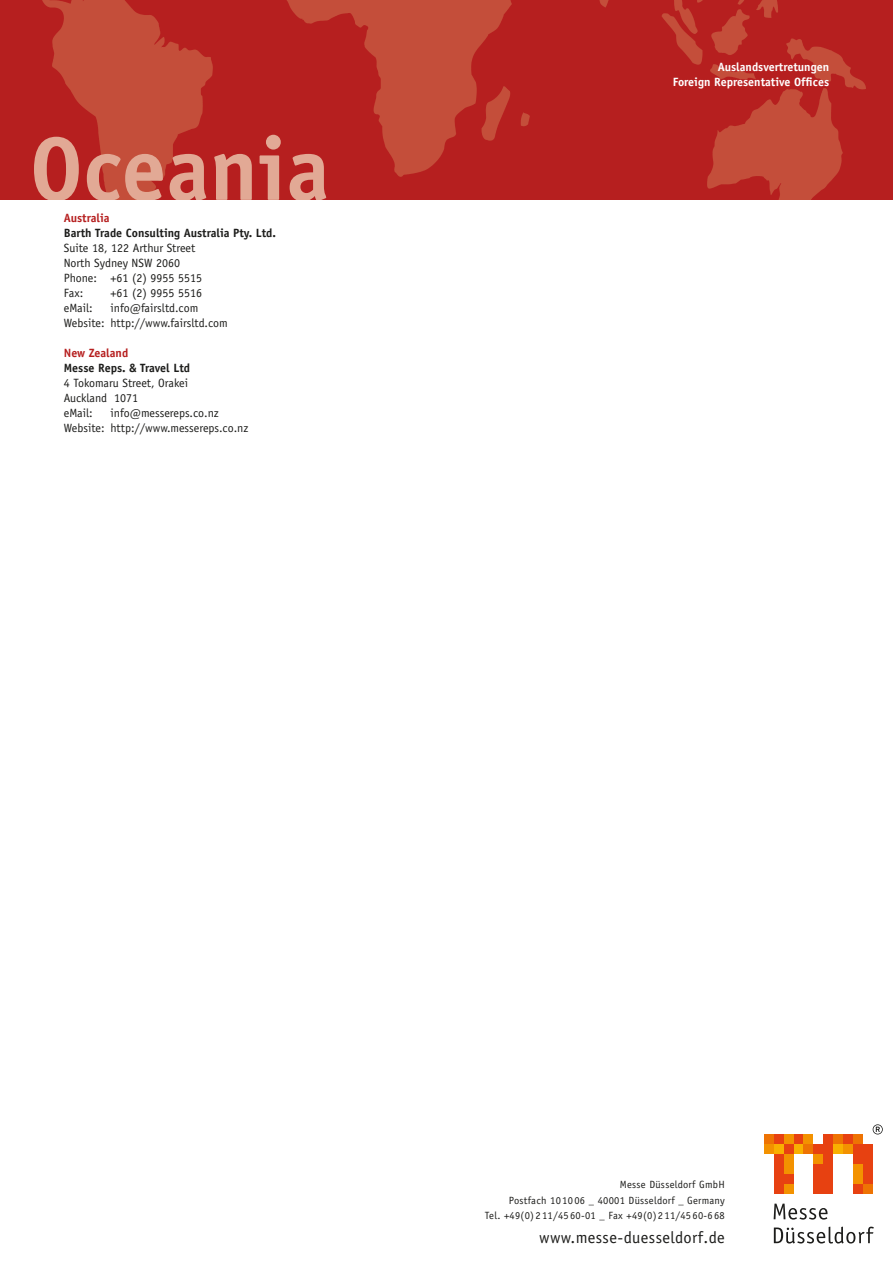
<style>
.page{position:relative;width:893px;height:1263px;background:#fff}
.page>*{position:absolute;margin:0;border:0;box-sizing:border-box;transform-origin:0 0}
.t1{font:700 90px "Officina Sans";color:#e2a995}
.t2{font:16.5px "Officina Sans";letter-spacing:.025em;color:#1d1d1b}
.t3{font:12px/15px "Officina Sans";color:#1d1d1b}
.t4{font:700 12px "Officina Sans";color:#1d1d1b}
.t5{font:700 12px/15px "Officina Sans";color:#fff;text-align:right}
.t6{font:700 12px "Officina Sans";color:#b61f1f}
.t7{font:10.5px/15.5px "Officina Sans";letter-spacing:.025em;color:#1d1d1b;text-align:right}
</style>
<div class="page">
<img style="left:0;top:0;width:893px;height:200px">
<svg style="left:774px;top:1226px;width:100px;height:17px"></svg>
<svg style="left:774px;top:1203px;width:53px;height:16px"></svg>
<div style="left:764px;top:1144px;width:10px;height:10px;background:#f39200"></div>
<div style="left:774px;top:1134px;width:10px;height:10px;background:#e74111"></div>
<div style="left:774px;top:1144px;width:10px;height:10px;background:#f9b000"></div>
<div style="left:784px;top:1134px;width:10px;height:10px;background:#f39200"></div>
<div style="left:784px;top:1144px;width:10px;height:10px;background:#e74111"></div>
<div style="left:794px;top:1134px;width:9px;height:10px;background:#e74111"></div>
<div style="left:794px;top:1144px;width:9px;height:10px;background:#f9b000"></div>
<div style="left:803px;top:1134px;width:10px;height:10px;background:#f39200"></div>
<div style="left:803px;top:1144px;width:10px;height:10px;background:#ee7303"></div>
<div style="left:833px;top:1134px;width:10px;height:10px;background:#ee7303"></div>
<div style="left:833px;top:1144px;width:10px;height:10px;background:#f9b000"></div>
<div style="left:843px;top:1134px;width:10px;height:10px;background:#e74111"></div>
<div style="left:843px;top:1144px;width:10px;height:10px;background:#f39200"></div>
<div style="left:853px;top:1134px;width:10px;height:10px;background:#ee7303"></div>
<div style="left:853px;top:1144px;width:10px;height:20px;background:#e74111"></div>
<div style="left:863px;top:1144px;width:10px;height:40px;background:#e74111"></div>
<div style="left:774px;top:1154px;width:10px;height:40px;background:#e74111"></div>
<div style="left:784px;top:1154px;width:10px;height:20px;background:#f39200"></div>
<div style="left:784px;top:1174px;width:10px;height:10px;background:#e74111"></div>
<div style="left:784px;top:1184px;width:10px;height:10px;background:#f39200"></div>
<div style="left:853px;top:1164px;width:10px;height:20px;background:#f39200"></div>
<div style="left:863px;top:1184px;width:10px;height:10px;background:#ee7303"></div>
<div style="left:764px;top:1134px;width:10px;height:10px;background:#ee7303"></div>
<div style="left:813px;top:1144px;width:10px;height:10px;background:#e74111"></div>
<div style="left:813px;top:1154px;width:10px;height:10px;background:#f39200"></div>
<div style="left:813px;top:1164px;width:10px;height:30px;background:#e74111"></div>
<div style="left:823px;top:1134px;width:10px;height:60px;background:#e74111"></div>
<div style="left:853px;top:1184px;width:10px;height:10px;background:#e74111"></div>
<svg style="left:873px;top:1124px;width:10px;height:10px"></svg>
<h1 class="t1" style="left:30px;top:113px;width:301px">Oceania</h1>
<p class="t6" style="left:64px;top:210px;width:47px">Australia</p>
<p class="t4" style="left:64px;top:225px;width:214px">Barth Trade Consulting Australia Pty. Ltd.</p>
<p class="t3" style="left:64px;top:241px;width:140px">Suite 18, 122 Arthur Street<br>North Sydney NSW 2060  <br>Phone: +61 (2) 9955 5515<br>Fax:</p>
<p class="t3" style="left:111px;top:286px;width:93px">+61 (2) 9955 5516</p>
<p class="t3" style="left:64px;top:301px;width:166px;text-indent:47px">info@fairsltd.com<br>Website: http://www.fairsltd.com</p>
<p class="t6" style="left:64px;top:345px;width:66px">New Zealand</p>
<p class="t4" style="left:64px;top:360px;width:128px">Messe Reps. &amp; Travel Ltd</p>
<p class="t3" style="left:64px;top:376px;width:126px">4 Tokomaru Street, Orakei<br>Auckland 1071<br>eMail:</p>
<p class="t3" style="left:64px;top:301px;width:30px">eMail:</p>
<p class="t3" style="left:64px;top:406px;width:186px;text-indent:47px">info@messereps.co.nz<br>Website: http://www.messereps.co.nz</p>
<p class="t5" style="left:673px;top:59px;width:158px">Auslandsvertretungen<br>Foreign Representative Offices</p>
<p class="t7" style="left:485px;top:1177px;width:241px">Messe Düsseldorf GmbH<br>Postfach 101006 _ 40001 Düsseldorf _ Germany<br>Tel. +49(0)211/4560-01 _ Fax +49(0)211/4560-668</p>
<h2 class="t2" style="left:539px;top:1228px;width:187px">www.messe-duesseldorf.de</h2>
</div>
